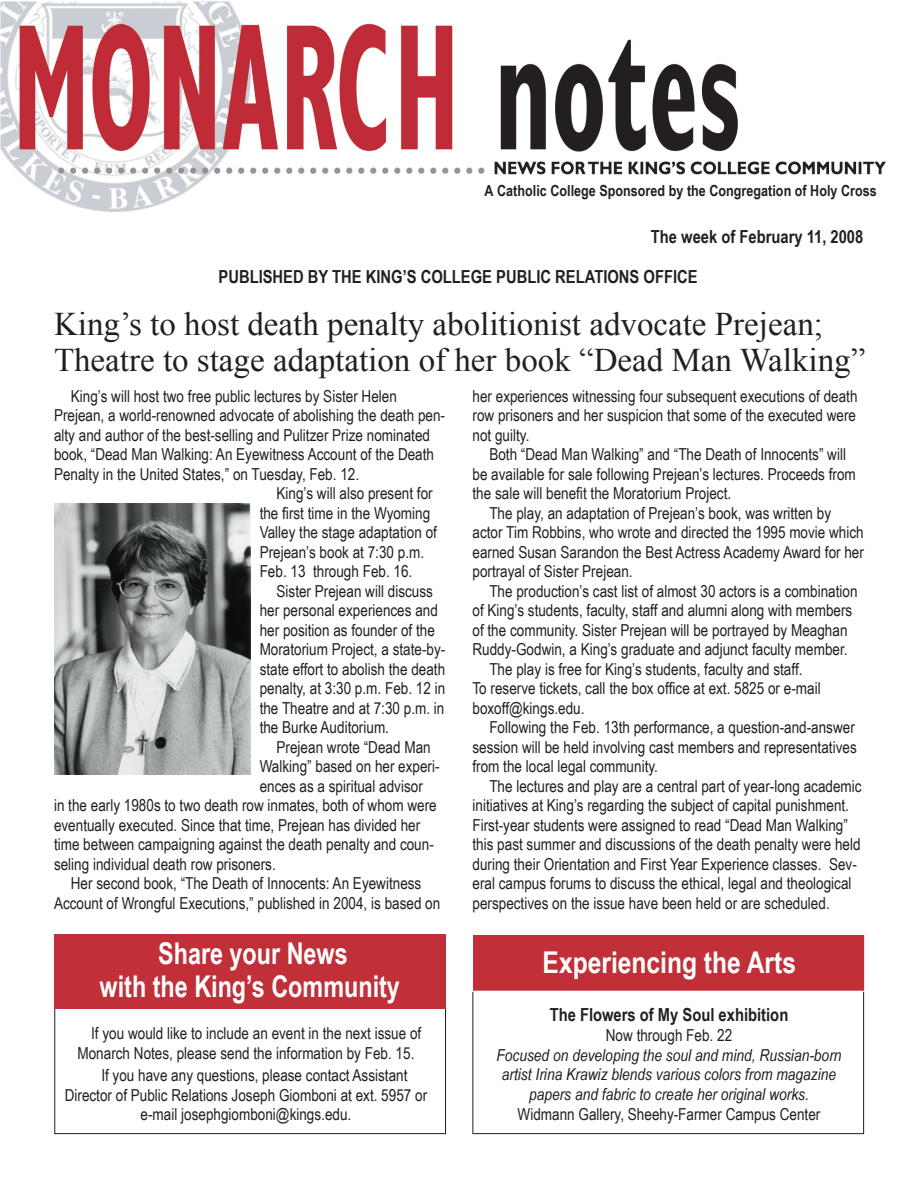
<style>
.page{position:relative;width:918px;height:1188px;background:#fff}
.page>*{position:absolute;margin:0;border:0;box-sizing:border-box;transform-origin:0 0}
.t1{font:33px/36px "Times New Roman";color:#231f20}
.t2{font:700 30px/33px "Arial Narrow";color:#fff;text-align:center;scale:.95 1}
.t3{font:700 30px "Arial Narrow";color:#fff}
.t4{font:700 18px "Arial Narrow";color:#231f20}
.t5{font:16.5px/19.5px "Arial Narrow";color:#231f20}
.t6{font:italic 16.5px/19.8px "Arial Narrow";color:#231f20;text-align:center}
.t7{font:700 15.3px "Arial Narrow";color:#231f20}
</style>
<div class="page">
<img style="left:0;top:2px;width:886px;height:210px">
<div style="left:54px;top:934px;width:392px;height:75px;background:#c13039"></div>
<img style="left:54px;top:504px;width:197px;height:270px">
<div style="left:472px;top:934px;width:393px;height:57px;background:#c13039"></div>
<div style="left:472px;top:934px;width:393px;height:57px;border:1px solid #fff"></div>
<p class="t7" style="left:485px;top:181px;width:394px">A Catholic College Sponsored by the Congregation of Holy Cross</p>
<p class="t4" style="left:651px;top:226px;width:214px">The week of February 11, 2008</p>
<p class="t4" style="left:219px;top:267px;width:481px">PUBLISHED BY THE KING’S COLLEGE PUBLIC RELATIONS OFFICE</p>
<h1 class="t1" style="left:54px;top:306px;width:813px">King’s to host death penalty abolitionist advocate Prejean;<br>Theatre to stage adaptation of her book “Dead Man Walking”</h1>
<p class="t5" style="left:71px;top:386px;width:328px">King’s will host two free public lectures by Sister Helen</p>
<p class="t5" style="left:54px;top:405px;width:393px">Prejean, a world-renowned advocate of abolishing the death pen-</p>
<p class="t5" style="left:54px;top:425px;width:378px">alty and author of the best-selling and Pulitzer Prize nominated</p>
<p class="t5" style="left:54px;top:444px;width:382px">book, “Dead Man Walking: An Eyewitness Account of the Death</p>
<p class="t5" style="left:54px;top:464px;width:307px">Penalty in the United States,” on Tuesday, Feb. 12.</p>
<p class="t5" style="left:277px;top:483px;width:158px">King’s will also present for</p>
<p class="t5" style="left:260px;top:503px;width:172px">the first time in the Wyoming</p>
<p class="t5" style="left:260px;top:522px;width:179px">Valley the stage adaptation of</p>
<p class="t5" style="left:260px;top:542px;width:166px">Prejean’s book at 7:30 p.m.</p>
<p class="t5" style="left:260px;top:561px;width:154px">Feb. 13 through Feb. 16.</p>
<p class="t5" style="left:277px;top:581px;width:158px">Sister Prejean will discuss</p>
<p class="t5" style="left:260px;top:600px;width:180px">her personal experiences and</p>
<p class="t5" style="left:260px;top:620px;width:177px">her position as founder of the</p>
<p class="t5" style="left:260px;top:639px;width:187px">Moratorium Project, a state-by-</p>
<p class="t5" style="left:260px;top:659px;width:187px">state effort to abolish the death</p>
<p class="t5" style="left:260px;top:678px;width:187px">penalty, at 3:30 p.m. Feb. 12 in</p>
<p class="t5" style="left:260px;top:698px;width:186px">the Theatre and at 7:30 p.m. in</p>
<p class="t5" style="left:260px;top:717px;width:131px">the Burke Auditorium.</p>
<p class="t5" style="left:277px;top:737px;width:156px">Prejean wrote “Dead Man</p>
<p class="t5" style="left:260px;top:756px;width:182px">Walking” based on her experi-</p>
<p class="t5" style="left:260px;top:776px;width:165px">ences as a spiritual advisor</p>
<p class="t5" style="left:54px;top:795px;width:384px">in the early 1980s to two death row inmates, both of whom were</p>
<p class="t5" style="left:54px;top:815px;width:368px">eventually executed. Since that time, Prejean has divided her</p>
<p class="t5" style="left:54px;top:834px;width:381px">time between campaigning against the death penalty and coun-</p>
<p class="t5" style="left:54px;top:854px;width:223px">seling individual death row prisoners.</p>
<p class="t5" style="left:71px;top:873px;width:352px">Her second book, “The Death of Innocents: An Eyewitness</p>
<p class="t5" style="left:54px;top:893px;width:388px">Account of Wrongful Executions,” published in 2004, is based on</p>
<p class="t5" style="left:472px;top:386px;width:387px;text-align:justify">her experiences witnessing four subsequent executions of death row prisoners and her suspicion that some of the executed were not guilty.</p>
<p class="t5" style="left:472px;top:444px;width:385px;text-indent:17px">Both “Dead Man Walking” and “The Death of Innocents” will be available for sale following Prejean’s lectures. Proceeds from the sale will benefit the Moratorium Project.</p>
<p class="t5" style="left:472px;top:503px;width:393px;text-indent:17px">The play, an adaptation of Prejean’s book, was written by actor Tim Robbins, who wrote and directed the 1995 movie which earned Susan Sarandon the Best Actress Academy Award for her portrayal of Sister Prejean.</p>
<p class="t5" style="left:489px;top:581px;width:370px">The production’s cast list of almost 30 actors is a combination</p>
<p class="t5" style="left:472px;top:600px;width:381px">of King’s students, faculty, staff and alumni along with members</p>
<p class="t5" style="left:472px;top:620px;width:377px">of the community. Sister Prejean will be portrayed by Meaghan</p>
<p class="t5" style="left:472px;top:639px;width:377px">Ruddy-Godwin, a King’s graduate and adjunct faculty member.</p>
<p class="t5" style="left:489px;top:659px;width:315px">The play is free for King’s students, faculty and staff.</p>
<p class="t5" style="left:472px;top:678px;width:350px">To reserve tickets, call the box office at ext. 5825 or e-mail</p>
<p class="t5" style="left:472px;top:698px;width:114px">boxoff@kings.edu.</p>
<p class="t5" style="left:489px;top:717px;width:367px">Following the Feb. 13th performance, a question-and-answer</p>
<p class="t5" style="left:472px;top:737px;width:386px">session will be held involving cast members and representatives</p>
<p class="t5" style="left:472px;top:756px;width:187px">from the local legal community.</p>
<p class="t5" style="left:489px;top:776px;width:374px">The lectures and play are a central part of year-long academic</p>
<p class="t5" style="left:472px;top:795px;width:378px">initiatives at King’s regarding the subject of capital punishment.</p>
<p class="t5" style="left:472px;top:815px;width:377px">First-year students were assigned to read “Dead Man Walking”</p>
<p class="t5" style="left:472px;top:834px;width:390px">this past summer and discussions of the death penalty were held</p>
<p class="t5" style="left:472px;top:854px;width:386px">during their Orientation and First Year Experience classes. Sev-</p>
<p class="t5" style="left:472px;top:873px;width:381px">eral campus forums to discuss the ethical, legal and theological</p>
<p class="t5" style="left:472px;top:893px;width:359px">perspectives on the issue have been held or are scheduled.</p>
<h2 class="t2" style="left:100px;top:937px;width:318px">Share your News<br>with the King’s Community</h2>
<p class="t5" style="left:78px;top:1023px;width:345px;text-indent:14px">If you would like to include an event in the next issue of<br>Monarch Notes, please send the information by Feb. 15.</p>
<p class="t5" style="left:101px;top:1065px;width:308px">If you have any questions, please contact Assistant</p>
<p class="t5" style="left:65px;top:1085px;width:364px">Director of Public Relations Joseph Giomboni at ext. 5957 or</p>
<p class="t5" style="left:141px;top:1104px;width:212px">e-mail josephgiomboni@kings.edu.</p>
<h2 class="t3" style="left:543px;top:945px;width:255px">Experiencing the Arts</h2>
<p class="t4" style="left:550px;top:1004px;width:240px">The Flowers of My Soul exhibition</p>
<p class="t5" style="left:606px;top:1025px;width:128px">Now through Feb. 22</p>
<p class="t6" style="left:496px;top:1045px;width:347px">Focused on developing the soul and mind, Russian-born artist Irina Krawiz blends various colors from magazine papers and fabric to create her original works.</p>
<p class="t5" style="left:518px;top:1104px;width:304px">Widmann Gallery, Sheehy-Farmer Campus Center</p>
</div>
